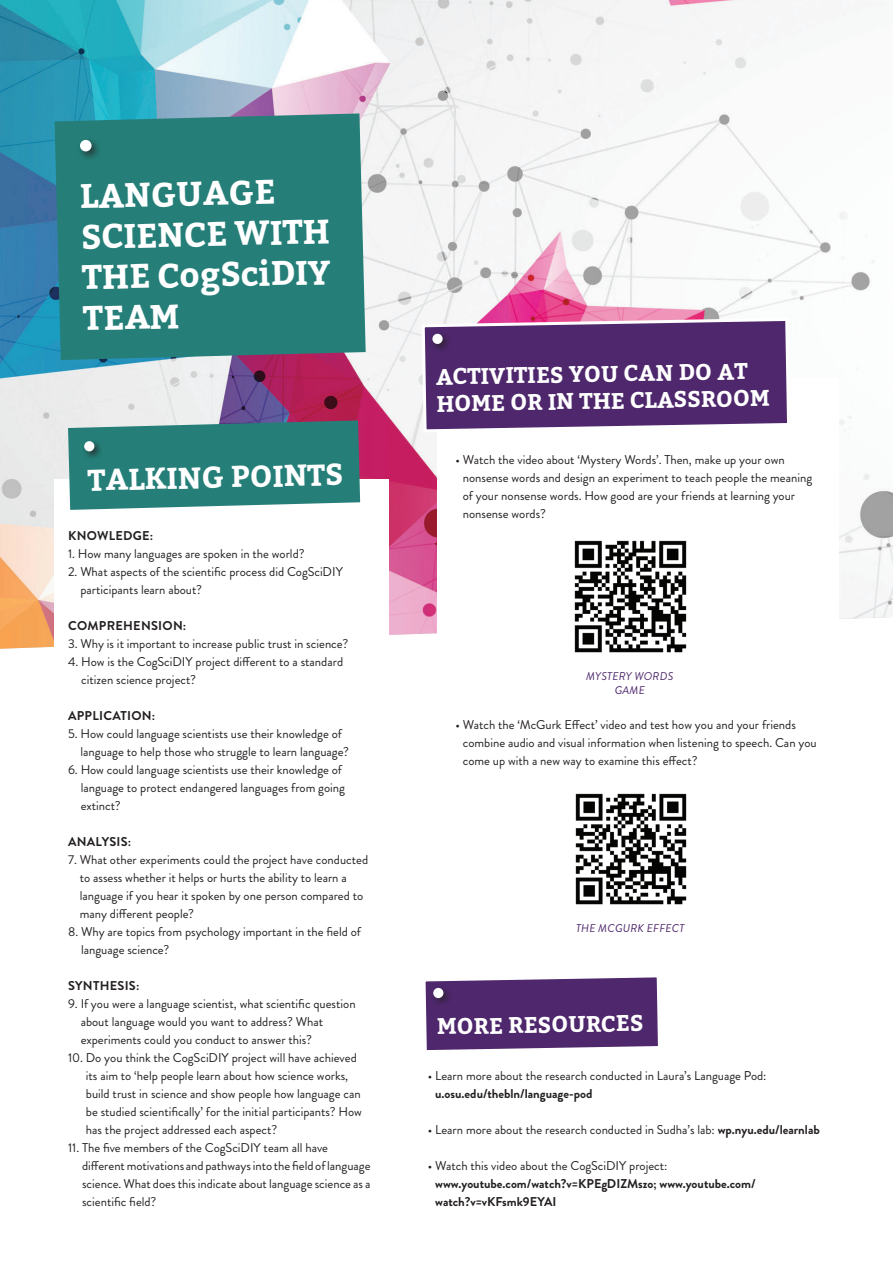
<style>
.page{position:relative;width:893px;height:1263px;background:#fff}
.page>*{position:absolute;margin:0;border:0;box-sizing:border-box;transform-origin:0 0}
.t1{font:700 33.9px/40.8px "Bitter";color:#fff}
.t2{font:700 30px "Bitter";color:#fff}
.t3{font:700 22.5px/27px "Bitter";color:#fff}
.t4{font:12.75px/18px "Brandon Grotesque";color:#231f20}
.t5{font:700 12.75px/18px "Brandon Grotesque";color:#231f20}
.t6{font:700 12.75px "Brandon Grotesque";letter-spacing:.02em;color:#231f20}
.t7{font:italic 11.25px "Brandon Grotesque";letter-spacing:.02em;color:#4e276c}
.s1{font-weight:700}
.s2{font-weight:400}
</style>
<div class="page">
<img style="left:0;top:0;width:893px;height:649px">
<div style="left:55px;top:113px;width:311px;height:247px;background:#257f78"></div>
<div style="left:77px;top:136px;width:25px;height:26px;background:#231f20;opacity:.75"></div>
<div style="left:80px;top:140px;width:12px;height:11px;background:#fff;border-radius:50%"></div>
<div style="left:54px;top:479px;width:335px;height:763px;background:#fff"></div>
<svg style="left:68px;top:420px;width:292px;height:90px"></svg>
<div style="left:81px;top:438px;width:22px;height:22px;background:#231f20;opacity:.75"></div>
<div style="left:84px;top:441px;width:10px;height:10px;background:#fff;border-radius:50%"></div>
<svg style="left:425px;top:977px;width:233px;height:74px"></svg>
<div style="left:430px;top:985px;width:22px;height:22px;background:#231f20;opacity:.75"></div>
<div style="left:433px;top:988px;width:10px;height:10px;background:#fff;border-radius:50%"></div>
<div style="left:437px;top:378px;width:402px;height:576px;background:#fff"></div>
<svg style="left:420px;top:316px;width:372px;height:118px"></svg>
<div style="left:430px;top:331px;width:22px;height:22px;background:#231f20;opacity:.75"></div>
<div style="left:432px;top:334px;width:11px;height:10px;background:#fff;border-radius:50%"></div>
<img style="left:575px;top:793px;width:112px;height:112px">
<img style="left:574px;top:540px;width:113px;height:113px">
<p class="t1" style="left:80px;top:176px;width:251px;rotate:-1deg">LANGUAGE<br>SCIENCE WITH<br>THE CogSciDIY<br>TEAM</p>
<p class="t2" style="left:87px;top:461px;width:257px;rotate:-1deg">TALKING POINTS</p>
<p class="t6" style="left:68px;top:526px;width:87px">KNOWLEDGE:</p>
<p class="t4" style="left:68px;top:545px;width:238px">1. How many languages are spoken in the world?</p>
<p class="t4" style="left:80px;top:563px;width:264px;text-indent:-12px">2. What aspects of the scientific process did CogSciDIY participants learn about?</p>
<p class="t6" style="left:68px;top:616px;width:120px">COMPREHENSION:</p>
<p class="t4" style="left:68px;top:635px;width:282px">3. Why is it important to increase public trust in science?</p>
<p class="t4" style="left:81px;top:653px;width:263px;text-indent:-13px">4. How is the CogSciDIY project different to a standard citizen science project?</p>
<p class="t6" style="left:68px;top:706px;width:89px">APPLICATION:</p>
<p class="t4" style="left:81px;top:725px;width:270px;text-indent:-13px">5. How could language scientists use their knowledge of language to help those who struggle to learn language?</p>
<p class="t4" style="left:81px;top:761px;width:266px;text-indent:-13px">6. How could language scientists use their knowledge of language to protect endangered languages from going extinct?</p>
<p class="t6" style="left:68px;top:832px;width:65px">ANALYSIS:</p>
<p class="t4" style="left:80px;top:851px;width:290px;text-indent:-12px">7. What other experiments could the project have conducted to assess whether it helps or hurts the ability to learn a language if you hear it spoken by one person compared to many different people?</p>
<p class="t4" style="left:81px;top:923px;width:281px;text-indent:-13px">8. Why are topics from psychology important in the field of language science?</p>
<p class="t6" style="left:68px;top:976px;width:73px">SYNTHESIS:</p>
<p class="t4" style="left:81px;top:995px;width:276px;text-indent:-13px">9. If you were a language scientist, what scientific question about language would you want to address? What experiments could you conduct to answer this?</p>
<p class="t4" style="left:86px;top:1049px;width:277px;text-indent:-18px">10. Do you think the CogSciDIY project will have achieved its aim to ‘help people learn about how science works, build trust in science and show people how language can be studied scientifically’ for the initial participants? How has the project addressed each aspect?</p>
<p class="t4" style="left:82px;top:1139px;width:290px;text-indent:-14px">11. The five members of the CogSciDIY team all have different motivations and pathways into the field of language science. What does this indicate about language science as a scientific field?</p>
<p class="t3" style="left:436px;top:363px;width:335px;rotate:-1deg">ACTIVITIES YOU CAN DO AT<br>HOME OR IN THE CLASSROOM</p>
<p class="t4" style="left:463px;top:450px;width:351px;text-indent:-7px">• Watch the video about ‘Mystery Words’. Then, make up your own nonsense words and design an experiment to teach people the meaning of your nonsense words. How good are your friends at learning your nonsense words?</p>
<p class="t7" style="left:586px;top:668px;width:89px">MYSTERY WORDS</p>
<p class="t7" style="left:615px;top:682px;width:32px">GAME</p>
<p class="t4" style="left:463px;top:716px;width:355px;text-indent:-7px">• Watch the ‘McGurk Effect’ video and test how you and your friends combine audio and visual information when listening to speech. Can you come up with a new way to examine this effect?</p>
<p class="t7" style="left:576px;top:921px;width:110px">THE MCGURK EFFECT</p>
<p class="t3" style="left:437px;top:1013px;width:208px;rotate:-1deg">MORE RESOURCES</p>
<p class="t4" style="left:435px;top:1067px;width:333px;text-indent:-7px">• Learn more about the research conducted in Laura’s Language Pod: <span class="s1">u.osu.edu/thebln/language-pod</span></p>
<p class="t4" style="left:428px;top:1121px;width:393px">• Learn more about the research conducted in Sudha’s lab: <span class="s1">wp.nyu.edu/learnlab</span></p>
<p class="t5" style="left:435px;top:1157px;width:322px;text-indent:-7px"><span class="s2">• Watch this video about the CogSciDIY project: </span>www.youtube.com/watch?v=KPEgDIZMszo; www.youtube.com/ watch?v=vKFsmk9EYAI</p>
</div>
